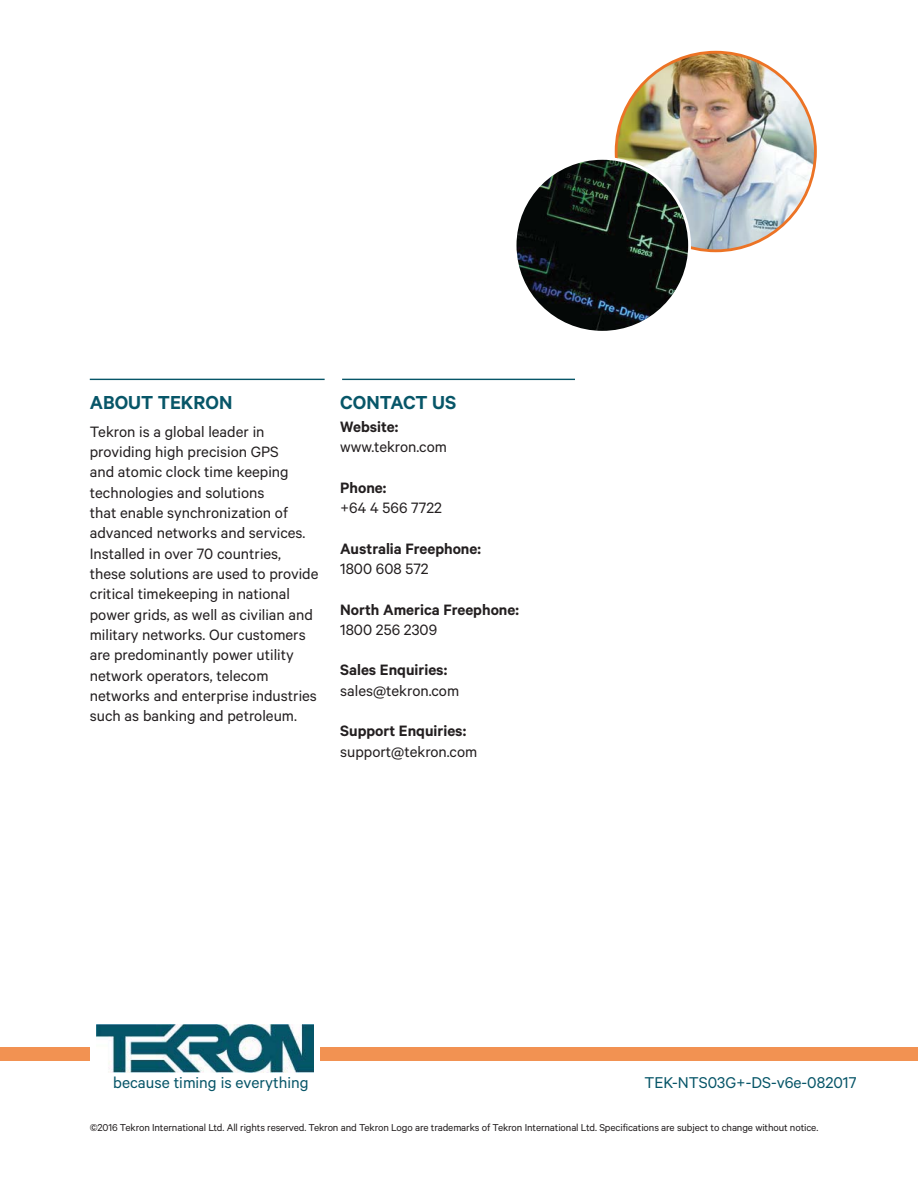
<style>
.page{position:relative;width:918px;height:1188px;background:#fff}
.page>*{position:absolute;margin:0;border:0;box-sizing:border-box;transform-origin:0 0}
.t1{font:600 21.15px "Calibre";color:#075668}
.t2{font:17.7px "Calibre";color:#075568}
.t3{font:16.95px/20.2px "Calibre";color:#231f20}
.t4{font:600 16.95px "Calibre";color:#231f20}
.t5{font:11.25px "Calibre";letter-spacing:-.01em;color:#231f20}
</style>
<div class="page">
<hr style="left:342px;top:379px;width:233px;height:1px;background:#075568">
<hr style="left:90px;top:379px;width:235px;height:1px;background:#075568">
<img style="left:616px;top:52px;width:199px;height:199px;border-radius:50%">
<img style="left:515px;top:158px;width:175px;height:174px;border-radius:50%">
<img style="left:96px;top:1024px;width:217px;height:48px">
<div style="left:320px;top:1047px;width:598px;height:14px;background:#f29252"></div>
<div style="left:0;top:1047px;width:89px;height:14px;background:#f29252"></div>
<p class="t1" style="left:90px;top:390px;width:144px">ABOUT TEKRON</p>
<p class="t3" style="left:90px;top:421px;width:230px">Tekron is a global leader in providing high precision GPS<br>and atomic clock time keeping technologies and solutions<br>that enable synchronization of advanced networks and services.<br>Installed in over 70 countries, these solutions are used to provide critical timekeeping in national power grids, as well as civilian and military networks. Our customers are predominantly power utility network operators, telecom networks and enterprise industries such as banking and petroleum.</p>
<p class="t1" style="left:340px;top:390px;width:118px">CONTACT US</p>
<p class="t4" style="left:340px;top:416px;width:60px">Website:</p>
<p class="t3" style="left:340px;top:436px;width:108px">www.tekron.com</p>
<p class="t4" style="left:340px;top:477px;width:48px">Phone:</p>
<p class="t3" style="left:340px;top:497px;width:103px">+64 4 566 7722</p>
<p class="t4" style="left:340px;top:538px;width:142px">Australia Freephone:</p>
<p class="t3" style="left:340px;top:558px;width:90px">1800 608 572</p>
<p class="t4" style="left:340px;top:599px;width:180px">North America Freephone:</p>
<p class="t3" style="left:340px;top:619px;width:98px">1800 256 2309</p>
<p class="t4" style="left:340px;top:660px;width:109px">Sales Enquiries:</p>
<p class="t3" style="left:340px;top:680px;width:121px">sales@tekron.com</p>
<p class="t4" style="left:340px;top:721px;width:128px">Support Enquiries:</p>
<p class="t3" style="left:340px;top:741px;width:139px">support@tekron.com</p>
<p class="t2" style="left:113px;top:1072px;width:197px">because timing is everything</p>
<p class="t2" style="left:644px;top:1072px;width:214px">TEK-NTS03G+-DS-v6e-082017</p>
<p class="t5" style="left:90px;top:1121px;width:730px">©2016 Tekron International Ltd. All rights reserved. Tekron and Tekron Logo are trademarks of Tekron International Ltd. Specifications are subject to change without notice.</p>
</div>
